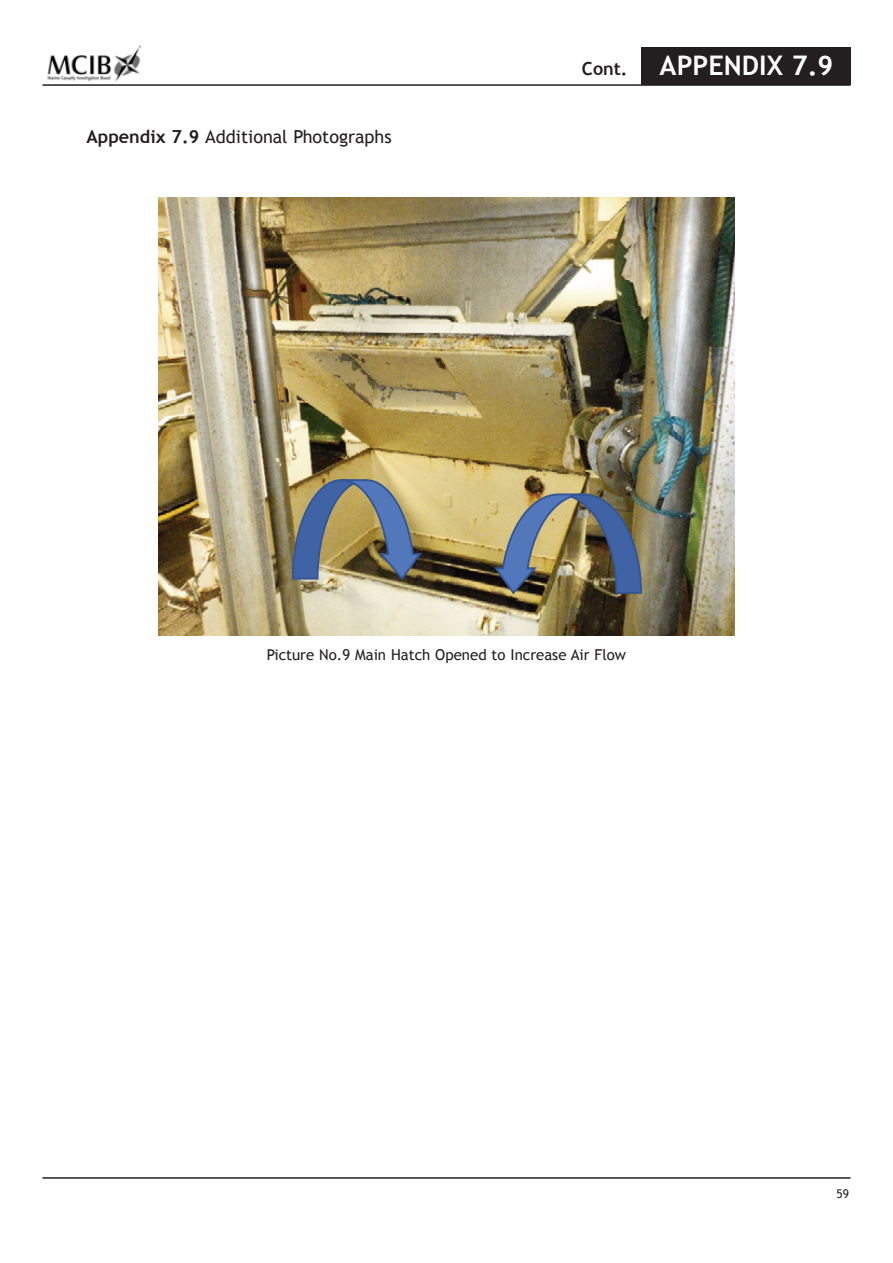
<style>
.page{position:relative;width:893px;height:1263px;background:#fff}
.page>*{position:absolute;margin:0;border:0;box-sizing:border-box;transform-origin:0 0}
.t1{font:700 27px "Trebuchet MS";color:#fff}
.t2{font:18px "Trebuchet MS";color:#231f20}
.t3{font:700 18px "Trebuchet MS";color:#231f20}
.t4{font:15px "Trebuchet MS";color:#231f20}
.t5{font:12px "Trebuchet MS";color:#231f20}
.s1{font-weight:700}
</style>
<div class="page">
<img style="left:47px;top:45px;width:94px;height:37px">
<hr style="left:43px;top:84px;width:807px;height:2px;background:#231f20">
<div style="left:641px;top:47px;width:209px;height:38px;background:#231f20"></div>
<hr style="left:43px;top:1177px;width:807px;height:2px;background:#231f20">
<img style="left:158px;top:197px;width:577px;height:439px">
<svg style="left:291px;top:478px;width:133px;height:104px"></svg>
<img style="left:492px;top:492px;width:151px;height:104px">
<p class="t2" style="left:87px;top:126px;width:307px"><span class="s1">Appendix 7.9</span> Additional Photographs</p>
<p class="t3" style="left:582px;top:58px;width:47px">Cont.</p>
<p class="t1" style="left:660px;top:50px;width:175px">APPENDIX 7.9</p>
<p class="t4" style="left:267px;top:645px;width:361px">Picture No.9 Main Hatch Opened to Increase Air Flow</p>
<p class="t5" style="left:836px;top:1186px;width:14px">59</p>
</div>
